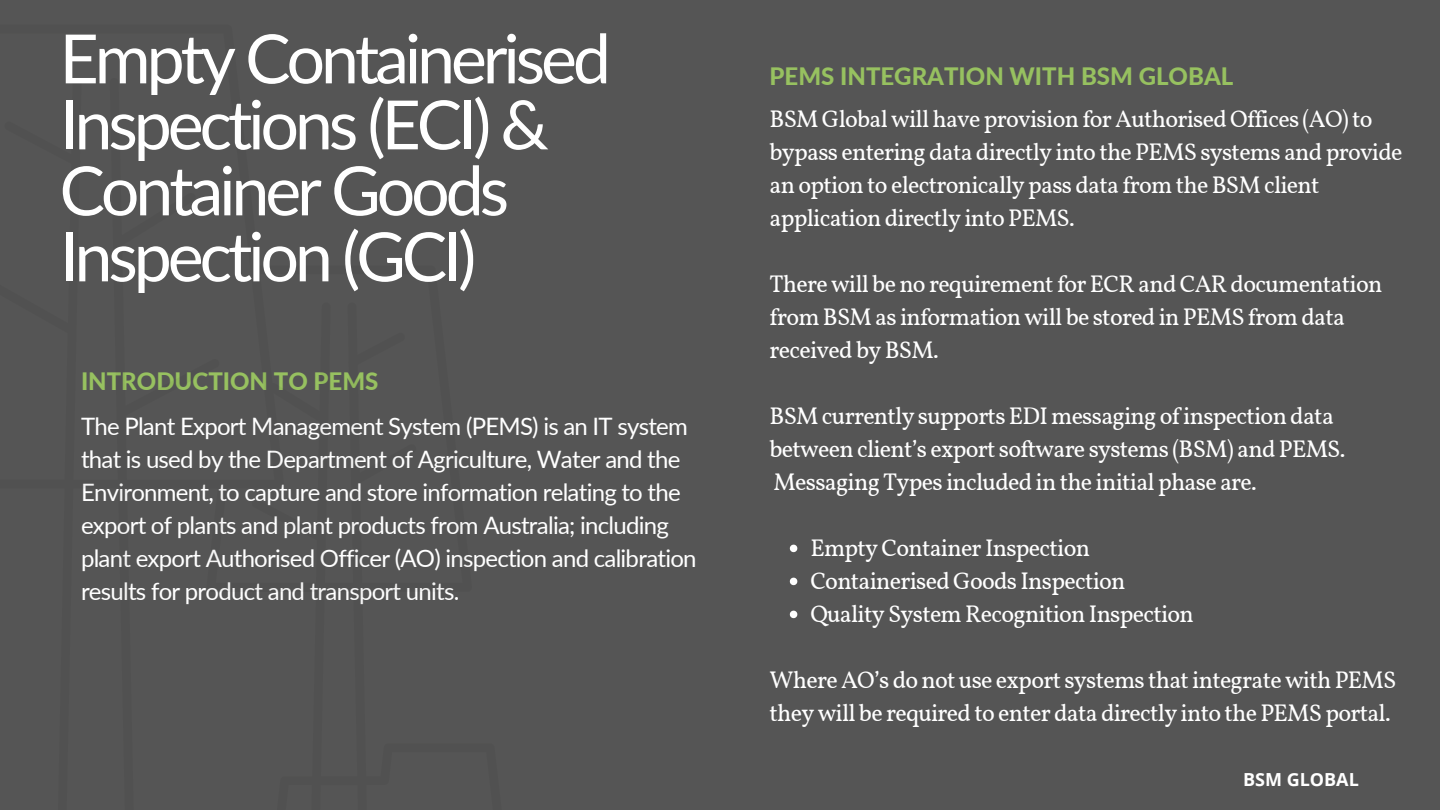
<style>
.page{position:relative;width:1440px;height:810px;background:#555}
.page>*{position:absolute;margin:0;border:0;box-sizing:border-box;transform-origin:0 0}
.t1{font:68px/66px "Lato";letter-spacing:-.06em;color:#fff}
.t2{font:24px/33px "Vollkorn";letter-spacing:-.03em;color:#fff}
.t3{font:24px/33px "Lato";letter-spacing:-.03em;color:#fff}
.t4{font:800 24px "Lato";color:#97c160}
.t5{font:700 18px "Open Sans";color:#fff}
</style>
<div class="page">
<svg style="left:790px;top:545px;width:7px;height:7px"></svg>
<svg style="left:790px;top:578px;width:7px;height:7px"></svg>
<svg style="left:790px;top:611px;width:7px;height:7px"></svg>
<p class="t1" style="left:60px;top:24px;width:553px">Empty Containerised</p>
<p class="t1" style="left:60px;top:90px;width:491px">Inspections (ECI) &amp;<br>Container Goods<br>Inspection (GCI)</p>
<p class="t4" style="left:81px;top:367px;width:299px">INTRODUCTION TO PEMS</p>
<p class="t3" style="left:81px;top:410px;width:617px">The Plant Export Management System (PEMS) is an IT system that is used by the Department of Agriculture, Water and the Environment, to capture and store information relating to the export of plants and plant products from Australia; including plant export Authorised Officer (AO) inspection and calibration results for product and transport units.</p>
<p class="t4" style="left:770px;top:61px;width:465px">PEMS INTEGRATION WITH BSM GLOBAL</p>
<p class="t2" style="left:770px;top:104px;width:635px">BSM Global will have provision for Authorised Offices (AO) to bypass entering data directly into the PEMS systems and provide an option to electronically pass data from the BSM client application directly into PEMS.</p>
<p class="t2" style="left:770px;top:269px;width:614px">There will be no requirement for ECR and CAR documentation from BSM as information will be stored in PEMS from data received by BSM.</p>
<p class="t2" style="left:770px;top:401px;width:577px">BSM currently supports EDI messaging of inspection data between client’s export software systems (BSM) and PEMS.<br>Messaging Types included in the initial phase are.</p>
<p class="t2" style="left:810px;top:533px;width:281px">Empty Container Inspection</p>
<p class="t2" style="left:810px;top:566px;width:317px">Containerised Goods Inspection</p>
<p class="t2" style="left:810px;top:599px;width:385px">Quality System Recognition Inspection</p>
<p class="t2" style="left:770px;top:665px;width:628px">Where AO’s do not use export systems that integrate with PEMS they will be required to enter data directly into the PEMS portal.</p>
<p class="t5" style="left:1243px;top:767px;width:117px">BSM GLOBAL</p>
</div>
